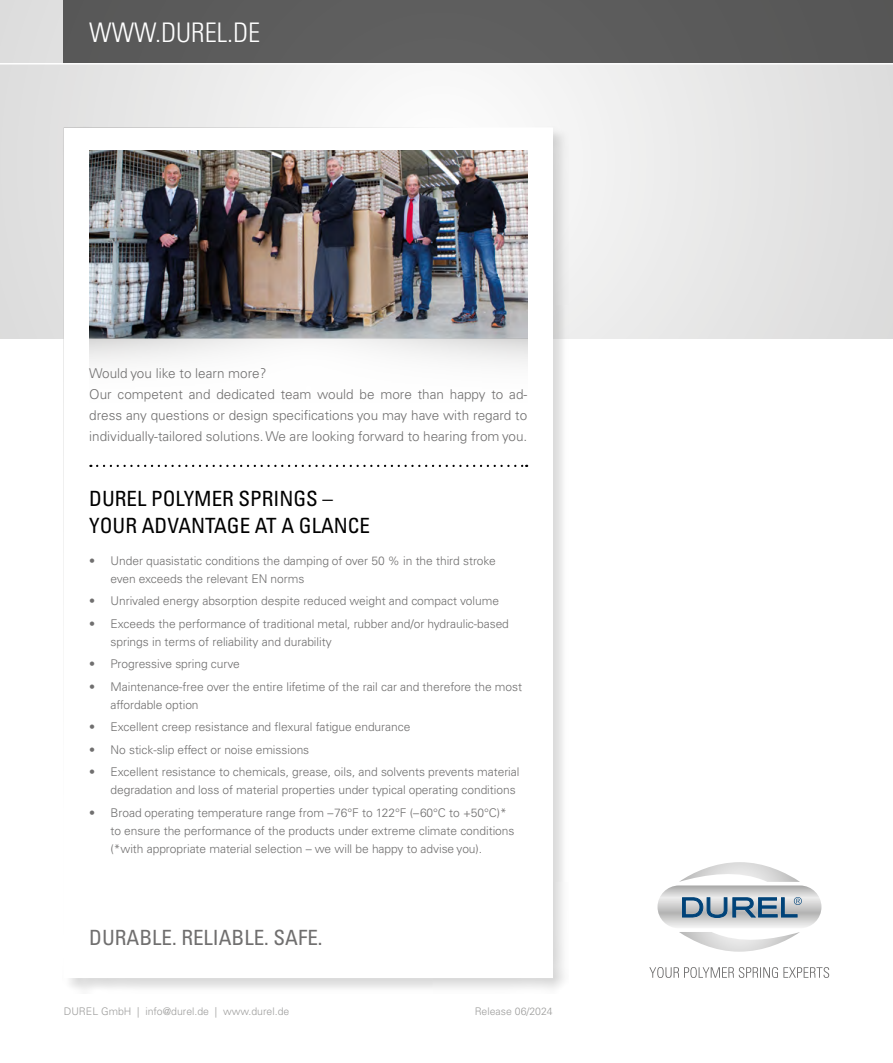
<style>
.page{position:relative;width:893px;height:1063px;background:#fff}
.page>*{position:absolute;margin:0;border:0;box-sizing:border-box;transform-origin:0 0}
.t1{font:27px "Univers LTCYR 47 Light Cond";color:#fff}
.t2{font:condensed 21px/27px "Univers LTCYR 57";color:#000}
.t3{font:condensed 21px "Univers LTCYR 57";color:#706f6f}
.t4{font:300 13.5px/21px "Univers LTCYR 45";color:#706f6f}
.t5{font:300 12px/18px "Univers LTCYR 45";letter-spacing:-.005em;color:#706f6f}
.t6{font:300 10.5px "Univers LTCYR 45";color:#9d9d9c}
</style>
<div class="page">
<svg style="left:0;top:0;width:893px;height:338px"></svg>
<div style="left:64px;top:0;width:829px;height:64px;background:#5c5c5c"></div>
<div style="left:63px;top:126px;width:506px;height:868px;background:#000;opacity:.15"></div>
<div style="left:64px;top:128px;width:489px;height:850px;background:#fff"></div>
<img style="left:89px;top:151px;width:438px;height:187px">
<div style="left:89px;top:338px;width:438px;height:100px;background:linear-gradient(to bottom,#f2f2f2,#fff)"></div>
<svg style="left:657px;top:885px;width:164px;height:43px;background:#d2d2d2"></svg>
<svg style="left:682px;top:897px;width:120px;height:21px;background:#7994aa"></svg>
<svg style="left:649px;top:967px;width:180px;height:11px"></svg>
<svg style="left:679px;top:862px;width:121px;height:20px"></svg>
<svg style="left:679px;top:932px;width:121px;height:20px"></svg>
<hr style="left:0;top:63px;width:893px;height:2px;background:#fff">
<svg style="left:97px;top:465px;width:430px;height:2px"></svg>
<h1 class="t1" style="left:89px;top:14px;width:172px">WWW.DUREL.DE</h1>
<p class="t4" style="left:89px;top:362px;width:439px">Would you like to learn more?<br>Our competent and dedicated team would be more than happy to ad&shy;dress any questions or design specifications you may have with regard to individually-tailored solutions. We are looking forward to hearing from you.</p>
<h2 class="t2" style="left:89px;top:485px;width:282px">DUREL POLYMER SPRINGS –<br>YOUR ADVANTAGE AT A GLANCE</h2>
<p class="t5" style="left:111px;top:551px;width:387px;text-indent:-21px">• Under quasistatic conditions the damping of over 50 % in the third stroke even exceeds the relevant EN norms</p>
<p class="t5" style="left:89px;top:592px;width:411px">• Unrivaled energy absorption despite reduced weight and compact volume</p>
<p class="t5" style="left:111px;top:614px;width:400px;text-indent:-21px">• Exceeds the performance of traditional metal, rubber and/or hydraulic-based springs in terms of reliability and durability</p>
<p class="t5" style="left:89px;top:655px;width:152px">• Progressive spring curve</p>
<p class="t5" style="left:111px;top:677px;width:413px;text-indent:-21px">• Maintenance-free over the entire lifetime of the rail car and therefore the most affordable option</p>
<p class="t5" style="left:89px;top:718px;width:323px">• Excellent creep resistance and flexural fatigue endurance</p>
<p class="t5" style="left:89px;top:740px;width:221px">• No stick-slip effect or noise emissions</p>
<p class="t5" style="left:111px;top:763px;width:410px;text-indent:-21px">• Excellent resistance to chemicals, grease, oils, and solvents prevents material degradation and loss of material properties under typical operating conditions</p>
<p class="t5" style="left:111px;top:803px;width:405px;text-indent:-21px">• Broad operating temperature range from –76°F to 122°F (–60°C to +50°C)* to ensure the performance of the products under extreme climate conditions (*with appropriate material selection – we will be happy to advise you).</p>
<h2 class="t3" style="left:89px;top:924px;width:235px">DURABLE. RELIABLE. SAFE.</h2>
<p class="t6" style="left:64px;top:1005px;width:227px">DUREL GmbH | info@durel.de | www.durel.de</p>
<p class="t6" style="left:475px;top:1005px;width:80px">Release 06/2024</p>
</div>
